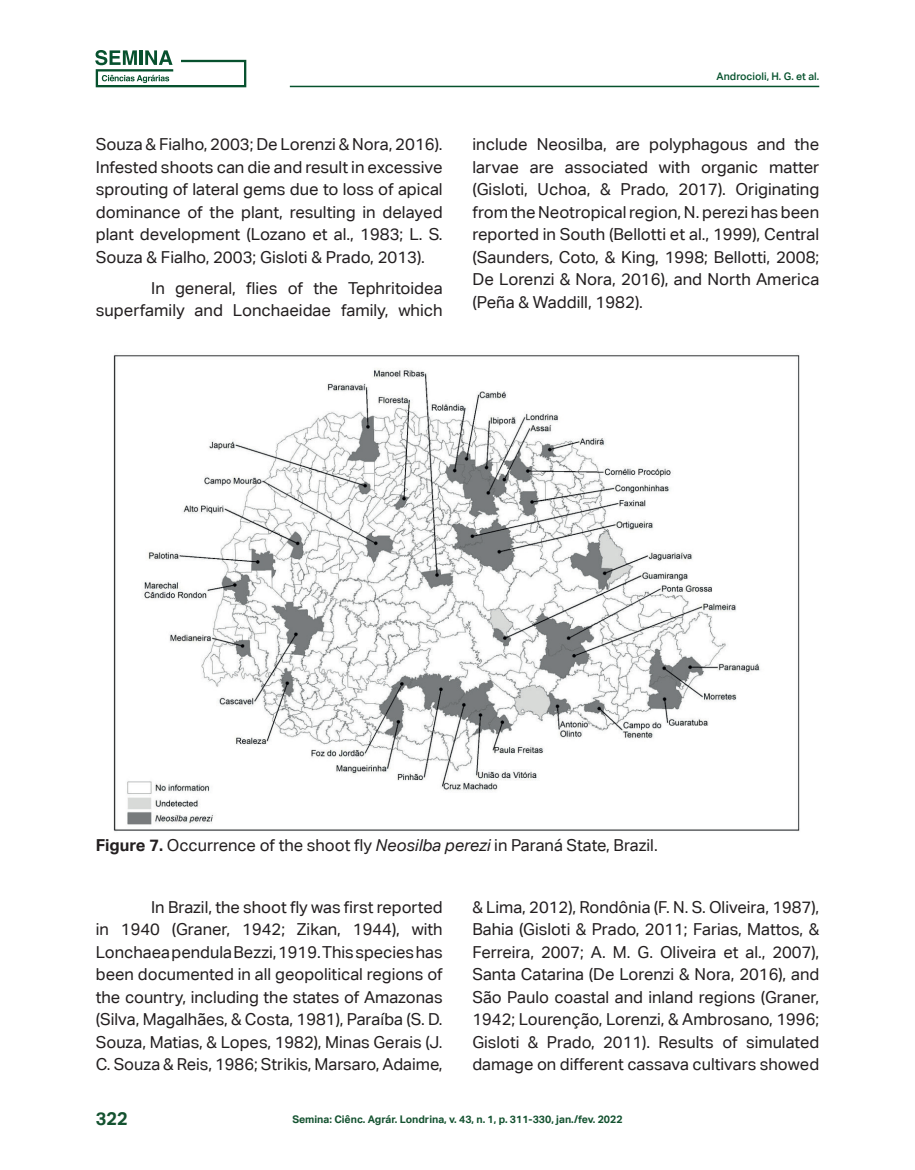
<style>
.page{position:relative;width:915px;height:1170px;background:#fff}
.page>*{position:absolute;margin:0;border:0;box-sizing:border-box;transform-origin:0 0}
.t1{font:700 18px "Aktiv Grotesk Corp";color:#145230}
.corpo_do_texto{font:16.5px/22.5px "Aktiv Grotesk Corp";color:#231f20;text-align:justify}
.Legenda_de_Figura{font:16.5px "Aktiv Grotesk Corp";color:#231f20}
.t2{font:700 10.5px "Aktiv Grotesk Corp";color:#145230}
.t3{font:500 10.5px "Aktiv Grotesk Corp";color:#06522d}
.s1{font-weight:700}
.s2{font-style:italic}
</style>
<div class="page">
<svg style="left:95px;top:50px;width:151px;height:37px"></svg>
<div style="left:181px;top:64px;width:61px;height:19px;background:#fff"></div>
<hr style="left:290px;top:86px;width:529px;height:1px;background:#06522d">
<img style="left:113px;top:354px;width:687px;height:477px">
<p class="corpo_do_texto" style="left:96px;top:133px;width:348px">Souza &amp; Fialho, 2003; De Lorenzi &amp; Nora, 2016).<br>Infested shoots can die and result in excessive sprouting of lateral gems due to loss of apical dominance of the plant, resulting in delayed plant development (Lozano et al., 1983; L. S.<br>Souza &amp; Fialho, 2003; Gisloti &amp; Prado, 2013).</p>
<p class="corpo_do_texto" style="left:96px;top:276px;width:348px;text-align:right">In general, flies of the Tephritoidea superfamily and Lonchaeidae family, which</p>
<p class="t3" style="left:716px;top:69px;width:104px">Androcioli, H. G. et al.</p>
<p class="corpo_do_texto" style="left:472px;top:133px;width:348px">include Neosilba, are polyphagous and the larvae are associated with organic matter (Gisloti, Uchoa, &amp; Prado, 2017). Originating from the Neotropical region, N. perezi has been reported in South (Bellotti et al., 1999), Central (Saunders, Coto, &amp; King, 1998; Bellotti, 2008; De Lorenzi &amp; Nora, 2016), and North America (Peña &amp; Waddill, 1982).</p>
<p class="Legenda_de_Figura" style="left:96px;top:835px;width:563px"><span class="s1">Figure 7.</span> Occurrence of the shoot fly <span class="s2">Neosilba perezi</span> in Paraná State, Brazil.</p>
<p class="corpo_do_texto" style="left:96px;top:895px;width:348px;text-indent:55px">In Brazil, the shoot fly was first reported in 1940 (Graner, 1942; Zikan, 1944), with Lonchaea pendula Bezzi, 1919. This species has been documented in all geopolitical regions of the country, including the states of Amazonas (Silva, Magalhães, &amp; Costa, 1981), Paraíba (S. D.<br>Souza, Matias, &amp; Lopes, 1982), Minas Gerais (J.<br>C. Souza &amp; Reis, 1986; Strikis, Marsaro, Adaime,</p>
<p class="corpo_do_texto" style="left:472px;top:895px;width:348px">&amp; Lima, 2012), Rondônia (F. N. S. Oliveira, 1987), Bahia (Gisloti &amp; Prado, 2011; Farias, Mattos, &amp; Ferreira, 2007; A. M. G. Oliveira et al., 2007), Santa Catarina (De Lorenzi &amp; Nora, 2016), and São Paulo coastal and inland regions (Graner, 1942; Lourenção, Lorenzi, &amp; Ambrosano, 1996; Gisloti &amp; Prado, 2011). Results of simulated damage on different cassava cultivars showed</p>
<p class="t1" style="left:96px;top:1107px;width:33px">322</p>
<p class="t2" style="left:292px;top:1112px;width:331px">Semina: Ciênc. Agrár. Londrina, v. 43, n. 1, p. 311-330, jan./fev. 2022</p>
</div>
